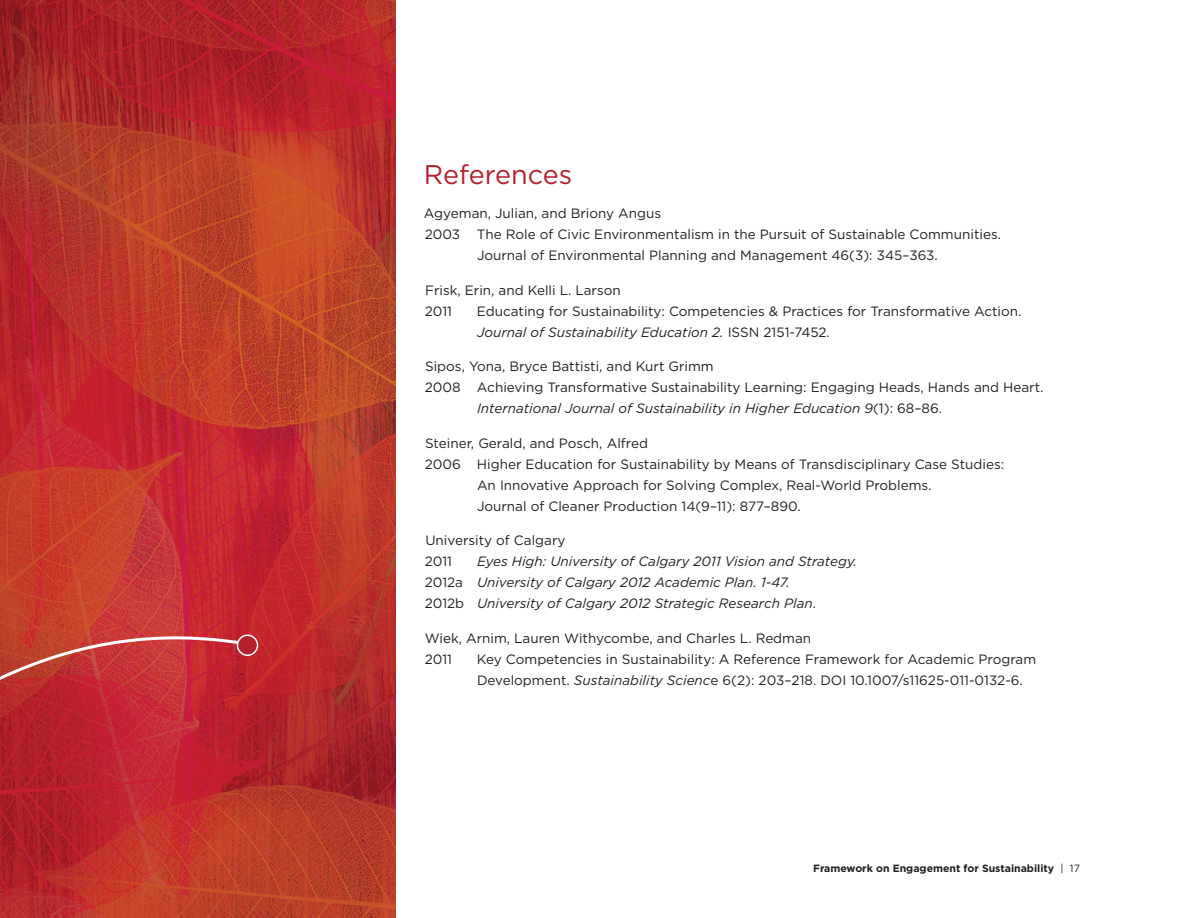
<style>
.page{position:relative;width:1188px;height:918px;background:#fff}
.page>*{position:absolute;margin:0;border:0;box-sizing:border-box;transform-origin:0 0}
.HED_2{font:27px "Gotham";color:#b4202d}
.BODY_copy{font:13.5px/21px "Gotham";color:#231f20}
.BODY_copy-2{font:italic 13.5px/21px "Gotham";color:#231f20}
.t1{font:700 10.5px "Gotham";color:#231f20}
.s1{font-style:italic}
.s2{font-style:normal}
.s3{font-weight:400}
</style>
<div class="page">
<svg style="left:0;top:0;width:396px;height:918px;background:#ba322b"></svg>
<svg style="left:0;top:614px;width:258px;height:165px;background:#c02e35"></svg>
<p class="HED_2" style="left:424px;top:157px;width:150px">References</p>
<p class="BODY_copy" style="left:424px;top:203px;width:239px">Agyeman, Julian, and Briony Angus</p>
<p class="BODY_copy" style="left:425px;top:224px;width:578px">2003 The Role of Civic Environmentalism in the Pursuit of Sustainable Communities.</p>
<p class="BODY_copy" style="left:477px;top:245px;width:462px">Journal of Environmental Planning and Management 46(3): 345–363.</p>
<p class="BODY_copy" style="left:425px;top:279px;width:198px">Frisk, Erin, and Kelli L. Larson<br>2011</p>
<p class="BODY_copy" style="left:477px;top:300px;width:546px">Educating for Sustainability: Competencies &amp; Practices for Transformative Action.<br><span class="s1">Journal of Sustainability Education 2.</span> ISSN 2151-7452.</p>
<p class="BODY_copy" style="left:425px;top:356px;width:290px">Sipos, Yona, Bryce Battisti, and Kurt Grimm</p>
<p class="BODY_copy" style="left:425px;top:377px;width:620px">2008 Achieving Transformative Sustainability Learning: Engaging Heads, Hands and Heart.</p>
<p class="BODY_copy-2" style="left:477px;top:398px;width:467px">International Journal of Sustainability in Higher Education 9<span class="s2">(1): 68–86.</span></p>
<p class="BODY_copy" style="left:425px;top:432px;width:224px">Steiner, Gerald, and Posch, Alfred</p>
<p class="BODY_copy" style="left:425px;top:453px;width:581px">2006 Higher Education for Sustainability by Means of Transdisciplinary Case Studies:</p>
<p class="BODY_copy" style="left:477px;top:474px;width:456px">An Innovative Approach for Solving Complex, Real-World Problems.</p>
<p class="BODY_copy" style="left:477px;top:495px;width:325px">Journal of Cleaner Production 14(9–11): 877–890.</p>
<p class="BODY_copy" style="left:425px;top:530px;width:142px">University of Calgary<br>2011</p>
<p class="BODY_copy-2" style="left:425px;top:551px;width:434px;text-indent:52px">Eyes High: University of Calgary 2011 Vision and Strategy.<br><span class="s2">2012a</span> University of Calgary 2012 Academic Plan. 1-47.<br><span class="s2">2012b</span> University of Calgary 2012 Strategic Research Plan<span class="s2">.</span></p>
<p class="BODY_copy" style="left:425px;top:627px;width:388px">Wiek, Arnim, Lauren Withycombe, and Charles L. Redman<br>2011</p>
<p class="BODY_copy" style="left:477px;top:648px;width:561px">Key Competencies in Sustainability: A Reference Framework for Academic Program<br>Development. <span class="s1">Sustainability Scienc</span>e 6(2): 203–218. DOI 10.1007/s11625-011-0132-6.</p>
<p class="t1" style="left:813px;top:862px;width:268px">Framework on Engagement for Sustainability <span class="s3">| 17</span></p>
</div>
